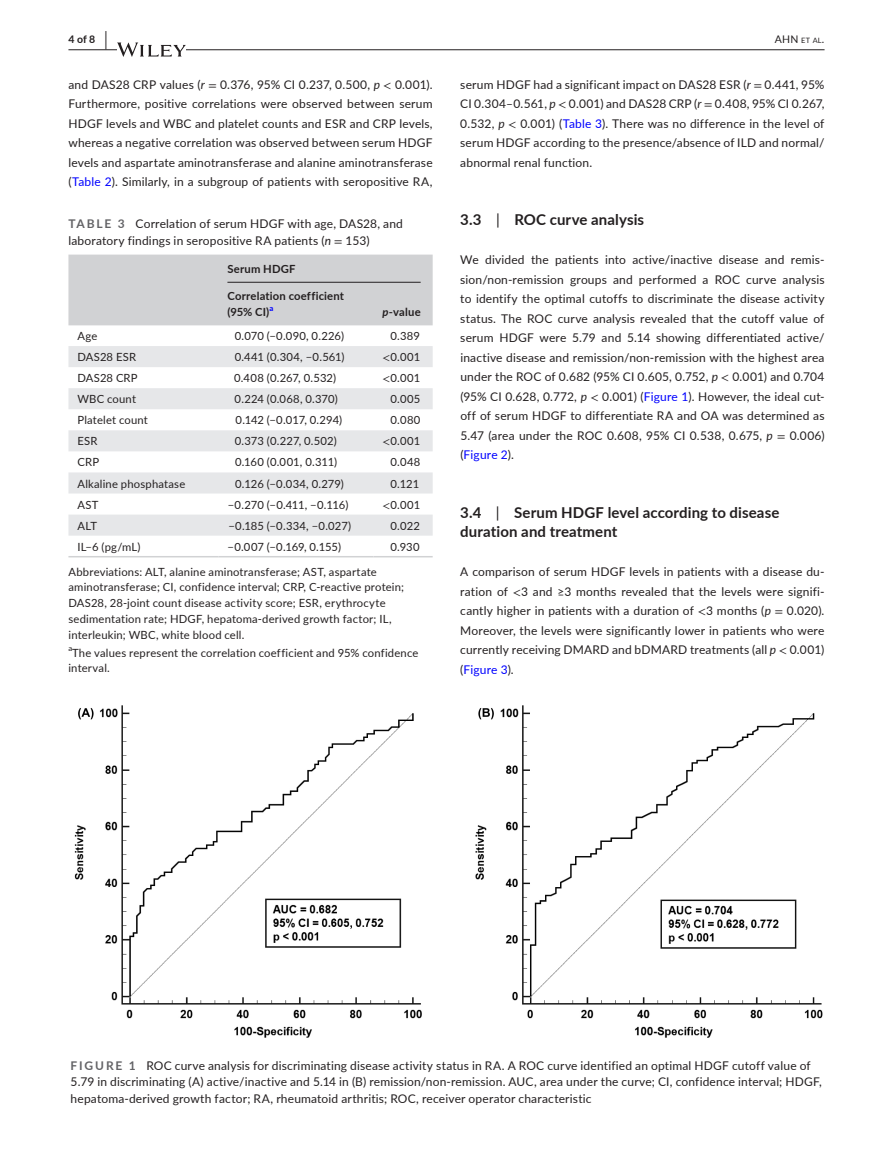
<style>
.page{position:relative;width:893px;height:1174px;background:#fff}
.page>*{position:absolute;margin:0;border:0;box-sizing:border-box;transform-origin:0 0}
.t1{font:700 15px/19.5px "Lato";letter-spacing:.005em;color:#231f20}
.t2{font:12px/19.5px "Lato";letter-spacing:.015em;color:#231f20;text-align:justify}
.t3{font:11.25px/15.8px "Lato";letter-spacing:.015em;color:#231f20}
.t4{font:700 11.25px/15.8px "Lato";letter-spacing:.02em;color:#231f20}
.t5{font:11.25px "Lato";letter-spacing:-.01em;color:#231f20}
.t6{font:11.25px "Lato";letter-spacing:-.02em;color:#231f20}
.t7{font:10.5px "Lato";color:#231f20}
.t8{font:700 10.5px "Lato";color:#231f20}
.t9{font:700 7.8px "Lato";color:#00f}
.t10{font:7.8px "Lato";color:#231f20}
.s1{font-size:19.5px}
.s2{font-size:7.35px}
.s3{font-style:italic}
.s4{font-family:"STIX"}
.s5{color:#00f}
.s6{font-weight:400}
.s7{font-weight:700;color:#636366}
</style>
<div class="page">
<hr style="left:68px;top:49px;width:756px;height:1px;background:#231f20">
<svg style="left:117px;top:42px;width:69px;height:15px"></svg>
<div style="left:68px;top:254px;width:365px;height:71px;background:#d1d2d4"></div>
<svg style="left:68px;top:346px;width:365px;height:189px;fill:#e6e7e9"></svg>
<hr style="left:68px;top:556px;width:150px;height:1px;background:#d1d2d4">
<hr style="left:218px;top:556px;width:156px;height:1px;background:#d1d2d4">
<hr style="left:374px;top:556px;width:59px;height:1px;background:#d1d2d4">
<hr style="left:227px;top:282px;width:194px;height:1px;background:#231f20">
<img style="left:74px;top:705px;width:749px;height:332px">
<p class="t8" style="left:68px;top:31px;width:40px">4 of 8 <span class="s1">|</span></p>
<p class="t7" style="left:775px;top:31px;width:51px">AHN <span class="s2">et al</span>.</p>
<p class="t2" style="left:68px;top:74px;width:366px">and DAS28 CRP values (<span class="s3">r</span> <span class="s4">=</span> 0.376, 95% CI 0.237, 0.500, <span class="s3">p</span> <span class="s4">&lt;</span> 0.001).<br>Furthermore, positive correlations were observed between serum HDGF levels and WBC and platelet counts and ESR and CRP levels, whereas a negative correlation was observed between serum HDGF levels and aspartate aminotransferase and alanine aminotransferase (<span class="s5">Table 2</span>). Similarly, in a subgroup of patients with seropositive RA,</p>
<p class="t2" style="left:460px;top:74px;width:366px">serum HDGF had a significant impact on DAS28 ESR (<span class="s3">r</span> <span class="s4">=</span> 0.441, 95% CI 0.304–0.561, <span class="s3">p</span> <span class="s4">&lt;</span> 0.001) and DAS28 CRP (<span class="s3">r</span> <span class="s4">=</span> 0.408, 95% CI 0.267, 0.532, <span class="s3">p</span> <span class="s4">&lt;</span> 0.001) (<span class="s5">Table 3</span>). There was no difference in the level of serum HDGF according to the presence/absence of ILD and normal/ abnormal renal function.</p>
<p class="t1" style="left:460px;top:209px;width:185px">3.3 <span class="s6">|</span> ROC curve analysis</p>
<p class="t2" style="left:460px;top:249px;width:366px">We divided the patients into active/inactive disease and remis&shy;sion/non-remission groups and performed a ROC curve analysis to identify the optimal cutoffs to discriminate the disease activity status. The ROC curve analysis revealed that the cutoff value of serum HDGF were 5.79 and 5.14 showing differentiated active/ inactive disease and remission/non-remission with the highest area under the ROC of 0.682 (95% CI 0.605, 0.752, <span class="s3">p</span> <span class="s4">&lt;</span> 0.001) and 0.704 (95% CI 0.628, 0.772, <span class="s3">p</span> <span class="s4">&lt;</span> 0.001) (<span class="s5">Figure 1</span>). However, the ideal cut&shy;off of serum HDGF to differentiate RA and OA was determined as 5.47 (area under the ROC 0.608, 95% CI 0.538, 0.675, <span class="s3">p</span> <span class="s4">=</span> 0.006) (<span class="s5">Figure 2</span>).</p>
<p class="t2" style="left:68px;top:215px;width:336px;line-height:16.5px"><span class="s7">TABLE 3</span> Correlation of serum HDGF with age, DAS28, and laboratory findings in seropositive RA patients (<span class="s3">n</span> <span class="s4">=</span> 153)</p>
<p class="t4" style="left:227px;top:260px;width:70px">Serum HDGF</p>
<p class="t4" style="left:227px;top:288px;width:118px">Correlation coefficient (95% CI)</p>
<p class="t9" style="left:270px;top:302px;width:5px">a</p>
<p class="t4" style="left:383px;top:304px;width:40px"><span class="s3">p</span>-value</p>
<p class="t3" style="left:77px;top:328px;width:21px">Age</p>
<p class="t3" style="left:235px;top:328px;width:111px">0.070 (−0.090, 0.226)</p>
<p class="t3" style="left:390px;top:328px;width:31px">0.389</p>
<p class="t3" style="left:77px;top:349px;width:60px">DAS28 ESR</p>
<p class="t3" style="left:235px;top:349px;width:111px">0.441 (0.304, −0.561)</p>
<p class="t3" style="left:383px;top:349px;width:39px"><span class="s4">&lt;</span>0.001</p>
<p class="t3" style="left:77px;top:370px;width:62px">DAS28 CRP</p>
<p class="t3" style="left:234px;top:370px;width:104px">0.408 (0.267, 0.532)</p>
<p class="t3" style="left:383px;top:370px;width:39px"><span class="s4">&lt;</span>0.001</p>
<p class="t3" style="left:77px;top:391px;width:60px">WBC count</p>
<p class="t3" style="left:235px;top:391px;width:105px">0.224 (0.068, 0.370)</p>
<p class="t3" style="left:390px;top:391px;width:31px">0.005</p>
<p class="t3" style="left:77px;top:412px;width:72px">Platelet count</p>
<p class="t5" style="left:236px;top:412px;width:108px">0.142 (−0.017, 0.294)</p>
<p class="t3" style="left:390px;top:412px;width:31px">0.080</p>
<p class="t3" style="left:77px;top:433px;width:22px">ESR</p>
<p class="t3" style="left:235px;top:433px;width:104px">0.373 (0.227, 0.502)</p>
<p class="t3" style="left:383px;top:433px;width:39px"><span class="s4">&lt;</span>0.001</p>
<p class="t3" style="left:77px;top:454px;width:23px">CRP</p>
<p class="t3" style="left:235px;top:454px;width:104px">0.160 (0.001, 0.311)</p>
<p class="t3" style="left:390px;top:454px;width:31px">0.048</p>
<p class="t3" style="left:77px;top:475px;width:109px">Alkaline phosphatase</p>
<p class="t3" style="left:235px;top:475px;width:110px">0.126 (−0.034, 0.279)</p>
<p class="t3" style="left:390px;top:475px;width:30px">0.121</p>
<p class="t3" style="left:77px;top:496px;width:23px">AST</p>
<p class="t6" style="left:228px;top:496px;width:122px">−0.270 (−0.411, −0.116)</p>
<p class="t3" style="left:383px;top:496px;width:39px"><span class="s4">&lt;</span>0.001</p>
<p class="t3" style="left:77px;top:517px;width:21px">ALT</p>
<p class="t3" style="left:228px;top:517px;width:124px">−0.185 (−0.334, −0.027)</p>
<p class="t3" style="left:390px;top:517px;width:31px">0.022</p>
<p class="t3" style="left:77px;top:538px;width:65px">IL−6 (pg/mL)</p>
<p class="t5" style="left:227px;top:538px;width:115px">−0.007 (−0.169, 0.155)</p>
<p class="t3" style="left:390px;top:538px;width:31px">0.930</p>
<p class="t3" style="left:68px;top:563px;width:337px">Abbreviations: ALT, alanine aminotransferase; AST, aspartate aminotransferase; CI, confidence interval; CRP, C-reactive protein; DAS28, 28-joint count disease activity score; ESR, erythrocyte sedimentation rate; HDGF, hepatoma-derived growth factor; IL, interleukin; WBC, white blood cell.</p>
<p class="t10" style="left:68px;top:643px;width:5px">a</p>
<p class="t3" style="left:68px;top:644px;width:352px;text-indent:4px">The values represent the correlation coefficient and 95% confidence interval.</p>
<p class="t1" style="left:460px;top:502px;width:321px">3.4 <span class="s6">|</span> Serum HDGF level according to disease duration and treatment</p>
<p class="t2" style="left:460px;top:561px;width:366px">A comparison of serum HDGF levels in patients with a disease du&shy;ration of <span class="s4">&lt;</span>3 and ≥3 months revealed that the levels were signifi&shy;cantly higher in patients with a duration of <span class="s4">&lt;</span>3 months (<span class="s3">p</span> <span class="s4">=</span> 0.020).<br>Moreover, the levels were significantly lower in patients who were currently receiving DMARD and bDMARD treatments (all <span class="s3">p</span> <span class="s4">&lt;</span> 0.001) (<span class="s5">Figure 3</span>).</p>
<p class="t2" style="left:71px;top:1056px;width:753px;line-height:16.5px;text-align:left"><span class="s7">FIGURE 1</span> ROC curve analysis for discriminating disease activity status in RA. A ROC curve identified an optimal HDGF cutoff value of<br>5.79 in discriminating (A) active/inactive and 5.14 in (B) remission/non-remission. AUC, area under the curve; CI, confidence interval; HDGF, hepatoma-derived growth factor; RA, rheumatoid arthritis; ROC, receiver operator characteristic</p>
</div>
